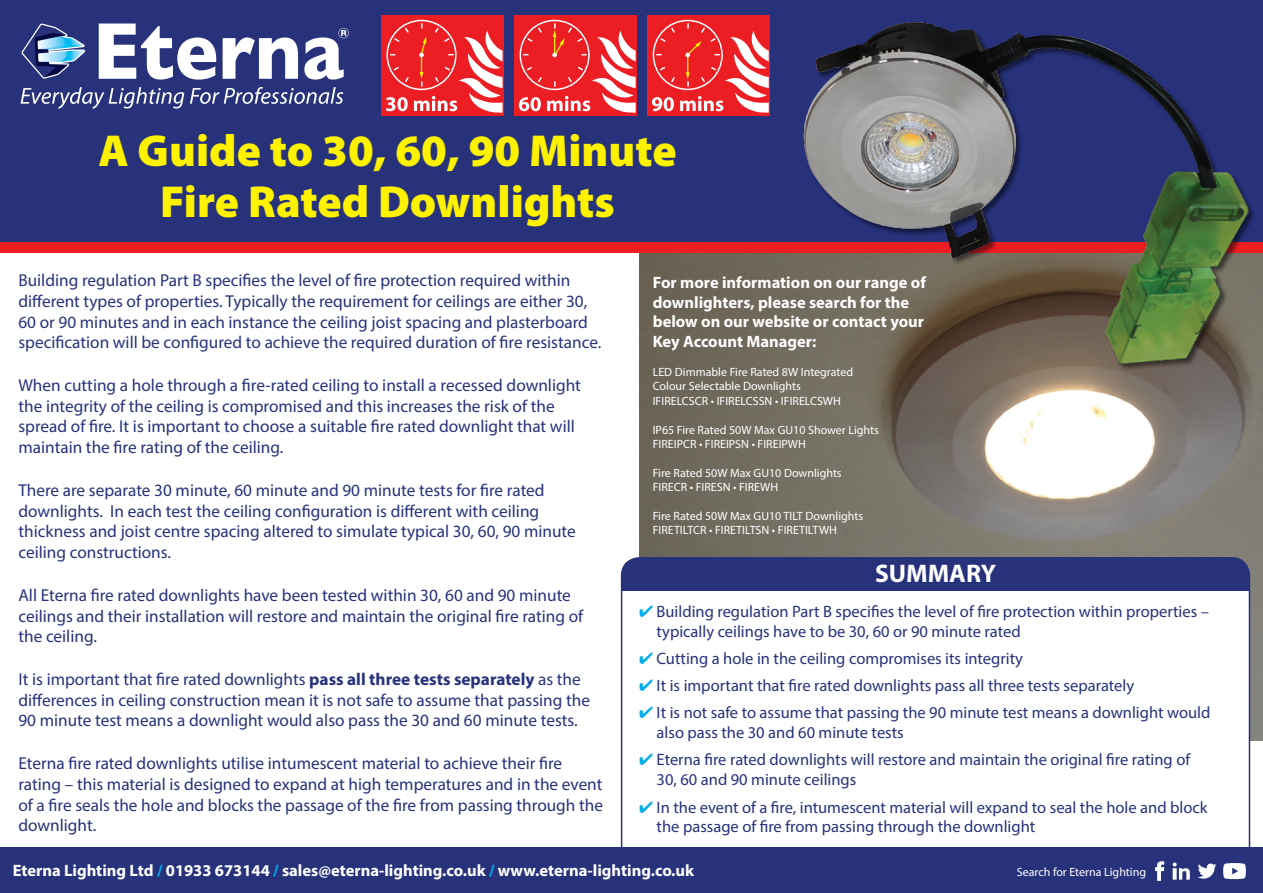
<style>
.page{position:relative;width:1263px;height:893px;background:#fff}
.page>*{position:absolute;margin:0;border:0;box-sizing:border-box;transform-origin:0 0}
.t1{font:900 45px/51px "Myriad Pro";color:#fff200;text-align:center}
.t2{font:700 25.5px "Myriad Pro";color:#fff}
.t3{font:17.25px/20.7px "Myriad Pro";color:#27327b}
.t4{font:16.5px/19.8px "Myriad Pro";color:#27327b}
.t5{font:700 16.5px/19.8px "Myriad Pro";color:#fff}
.t6{font:12px/14.4px "Myriad Pro";color:#fff}
.s1{font-weight:700}
.s2{color:#00aeef}
</style>
<div class="page">
<img style="left:639px;top:253px;width:624px;height:488px">
<div style="left:0;top:233px;width:1263px;height:20px;background:#ed1d24"></div>
<div style="left:0;top:0;width:1263px;height:241px;background:#27327b"></div>
<svg style="left:99px;top:24px;width:117px;height:56px"></svg>
<svg style="left:223px;top:37px;width:75px;height:42px"></svg>
<svg style="left:304px;top:28px;width:45px;height:52px"></svg>
<svg style="left:21px;top:87px;width:163px;height:22px"></svg>
<svg style="left:190px;top:87px;width:153px;height:17px"></svg>
<svg style="left:21px;top:24px;width:64px;height:55px"></svg>
<div style="left:381px;top:15px;width:123px;height:101px;background:#ed1d24"></div>
<svg style="left:386px;top:22px;width:116px;height:91px"></svg>
<div style="left:514px;top:15px;width:123px;height:101px;background:#ed1d24"></div>
<svg style="left:519px;top:22px;width:117px;height:91px"></svg>
<div style="left:647px;top:15px;width:123px;height:101px;background:#ed1d24"></div>
<svg style="left:652px;top:22px;width:117px;height:91px"></svg>
<div style="left:622px;top:558px;width:627px;height:316px;background:#fff;border-radius:18px"></div>
<div style="left:622px;top:558px;width:627px;height:32px;background:#27327b"></div>
<div style="left:804px;top:22px;width:452px;height:349px;background:#000;opacity:.5"></div>
<img style="left:800px;top:21px;width:451px;height:346px">
<div style="left:0;top:848px;width:1263px;height:45px;background:#27327b"></div>
<svg style="left:1155px;top:861px;width:9px;height:20px"></svg>
<svg style="left:1173px;top:862px;width:17px;height:18px"></svg>
<svg style="left:1198px;top:863px;width:18px;height:16px"></svg>
<svg style="left:1223px;top:863px;width:23px;height:16px"></svg>
<h1 class="t1" style="left:98px;top:123px;width:580px">A Guide to 30, 60, 90 Minute<br>Fire Rated Downlights</h1>
<p class="t3" style="left:18px;top:270px;width:584px">Building regulation Part B specifies the level of fire protection required within different types of properties. Typically the requirement for ceilings are either 30, 60 or 90 minutes and in each instance the ceiling joist spacing and plasterboard specification will be configured to achieve the required duration of fire resistance.</p>
<p class="t3" style="left:18px;top:375px;width:564px">When cutting a hole through a fire-rated ceiling to install a recessed downlight the integrity of the ceiling is compromised and this increases the risk of the spread of fire. It is important to choose a suitable fire rated downlight that will maintain the fire rating of the ceiling.</p>
<p class="t3" style="left:18px;top:479px;width:559px">There are separate 30 minute, 60 minute and 90 minute tests for fire rated downlights. In each test the ceiling configuration is different with ceiling thickness and joist centre spacing altered to simulate typical 30, 60, 90 minute ceiling constructions.</p>
<p class="t3" style="left:18px;top:584px;width:566px">All Eterna fire rated downlights have been tested within 30, 60 and 90 minute ceilings and their installation will restore and maintain the original fire rating of the ceiling.</p>
<p class="t3" style="left:18px;top:669px;width:573px">It is important that fire rated downlights <span class="s1">pass all three tests separately</span> as the differences in ceiling construction mean it is not safe to assume that passing the<br>90 minute test means a downlight would also pass the 30 and 60 minute tests.</p>
<p class="t3" style="left:18px;top:753px;width:586px">Eterna fire rated downlights utilise intumescent material to achieve their fire rating – this material is designed to expand at high temperatures and in the event of a fire seals the hole and blocks the passage of the fire from passing through the downlight.</p>
<p class="t5" style="left:653px;top:272px;width:275px">For more information on our range of downlighters, please search for the below on our website or contact your<br>Key Account Manager:</p>
<p class="t6" style="left:653px;top:364px;width:202px">LED Dimmable Fire Rated 8W Integrated<br>Colour Selectable Downlights<br>IFIRELCSCR • IFIRELCSSN • IFIRELCSWH</p>
<p class="t6" style="left:653px;top:422px;width:228px">IP65 Fire Rated 50W Max GU10 Shower Lights<br>FIREIPCR • FIREIPSN • FIREIPWH</p>
<p class="t6" style="left:653px;top:465px;width:190px">Fire Rated 50W Max GU10 Downlights<br>FIRECR • FIRESN • FIREWH</p>
<p class="t6" style="left:653px;top:508px;width:212px">Fire Rated 50W Max GU10 TILT Downlights<br>FIRETILTCR • FIRETILTSN • FIRETILTWH</p>
<h2 class="t2" style="left:875px;top:557px;width:122px">SUMMARY</h2>
<p class="t4" style="left:657px;top:601px;width:554px;text-indent:-17px"><span class="s2">✔</span> Building regulation Part B specifies the level of fire protection within properties – typically ceilings have to be 30, 60 or 90 minute rated</p>
<p class="t4" style="left:639px;top:648px;width:385px"><span class="s2">✔</span> Cutting a hole in the ceiling compromises its integrity</p>
<p class="t4" style="left:639px;top:675px;width:496px"><span class="s2">✔</span> It is important that fire rated downlights pass all three tests separately</p>
<p class="t4" style="left:657px;top:703px;width:555px;text-indent:-17px"><span class="s2">✔</span> It is not safe to assume that passing the 90 minute test means a downlight would also pass the 30 and 60 minute tests</p>
<p class="t4" style="left:657px;top:750px;width:535px;text-indent:-17px"><span class="s2">✔</span> Eterna fire rated downlights will restore and maintain the original fire rating of<br>30, 60 and 90 minute ceilings</p>
<p class="t4" style="left:657px;top:797px;width:552px;text-indent:-17px"><span class="s2">✔</span> In the event of a fire, intumescent material will expand to seal the hole and block the passage of fire from passing through the downlight</p>
<p class="t5" style="left:13px;top:860px;width:683px">Eterna Lighting Ltd <span class="s2">/</span> 01933 673144 <span class="s2">/</span> sales@eterna-lighting.co.uk <span class="s2">/</span> www.eterna-lighting.co.uk</p>
<p class="t6" style="left:1017px;top:864px;width:131px">Search for Eterna Lighting</p>
</div>
